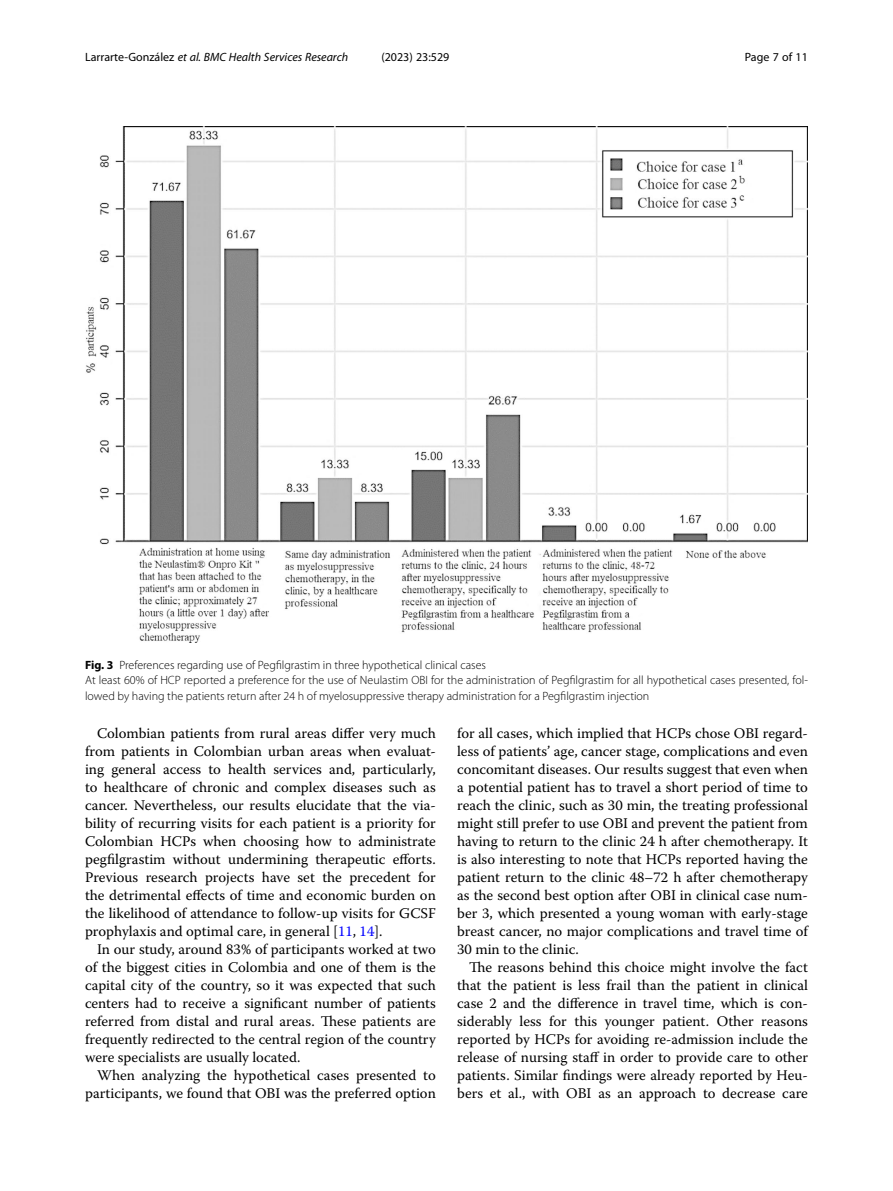
<style>
.page{position:relative;width:893px;height:1191px;background:#fff}
.page>*{position:absolute;margin:0;border:0;box-sizing:border-box;transform-origin:0 0}
.Body_Text_Indent{font:14.7px/18px "Warnock Pro";color:#000;text-align:justify}
.Figure_Caption{font:300 12px/15px "Myriad Pro";color:#000}
.t1{font:italic 12px "Myriad Pro";color:#000}
.t2{font:12px "Myriad Pro";color:#000}
.s1{font-style:normal}
.s2{font-weight:700}
.s3{color:#00f}
</style>
<div class="page">
<img style="left:86px;top:126px;width:722px;height:516px">
<p class="t1" style="left:85px;top:50px;width:265px"><span class="s1">Larrarte-González</span> et al. BMC Health Services Research</p>
<p class="t2" style="left:381px;top:50px;width:70px">(2023) 23:529</p>
<p class="t2" style="left:745px;top:50px;width:65px">Page 7 of 11</p>
<p class="Figure_Caption" style="left:85px;top:658px;width:402px"><span class="s2">Fig. 3</span> Preferences regarding use of Pegfilgrastim in three hypothetical clinical cases</p>
<p class="Figure_Caption" style="left:85px;top:673px;width:724px">At least 60% of HCP reported a preference for the use of Neulastim OBI for the administration of Pegfilgrastim for all hypothetical cases presented, fol&shy;lowed by having the patients return after 24 h of myelosuppressive therapy administration for a Pegfilgrastim injection</p>
<p class="Body_Text_Indent" style="left:85px;top:724px;width:352px;text-indent:12px">Colombian patients from rural areas differ very much from patients in Colombian urban areas when evaluat&shy;ing general access to health services and, particularly, to healthcare of chronic and complex diseases such as cancer. Nevertheless, our results elucidate that the via&shy;bility of recurring visits for each patient is a priority for Colombian HCPs when choosing how to administrate pegfilgrastim without undermining therapeutic efforts.<br>Previous research projects have set the precedent for the detrimental effects of time and economic burden on the likelihood of attendance to follow-up visits for GCSF prophylaxis and optimal care, in general [<span class="s3">11</span>, <span class="s3">14</span>].</p>
<p class="Body_Text_Indent" style="left:85px;top:940px;width:352px;text-indent:12px">In our study, around 83% of participants worked at two of the biggest cities in Colombia and one of them is the capital city of the country, so it was expected that such centers had to receive a significant number of patients referred from distal and rural areas. These patients are frequently redirected to the central region of the country were specialists are usually located.</p>
<p class="Body_Text_Indent" style="left:85px;top:1066px;width:352px;text-align:right">When analyzing the hypothetical cases presented to participants, we found that OBI was the preferred option</p>
<p class="Body_Text_Indent" style="left:457px;top:724px;width:352px">for all cases, which implied that HCPs chose OBI regard&shy;less of patients’ age, cancer stage, complications and even concomitant diseases. Our results suggest that even when a potential patient has to travel a short period of time to reach the clinic, such as 30 min, the treating professional might still prefer to use OBI and prevent the patient from having to return to the clinic 24 h after chemotherapy. It is also interesting to note that HCPs reported having the patient return to the clinic 48–72 h after chemotherapy as the second best option after OBI in clinical case num&shy;ber 3, which presented a young woman with early-stage breast cancer, no major complications and travel time of 30 min to the clinic.</p>
<p class="Body_Text_Indent" style="left:457px;top:958px;width:352px;text-indent:12px">The reasons behind this choice might involve the fact that the patient is less frail than the patient in clinical case 2 and the difference in travel time, which is con&shy;siderably less for this younger patient. Other reasons reported by HCPs for avoiding re-admission include the release of nursing staff in order to provide care to other patients. Similar findings were already reported by Heu&shy;bers et al., with OBI as an approach to decrease care</p>
</div>
